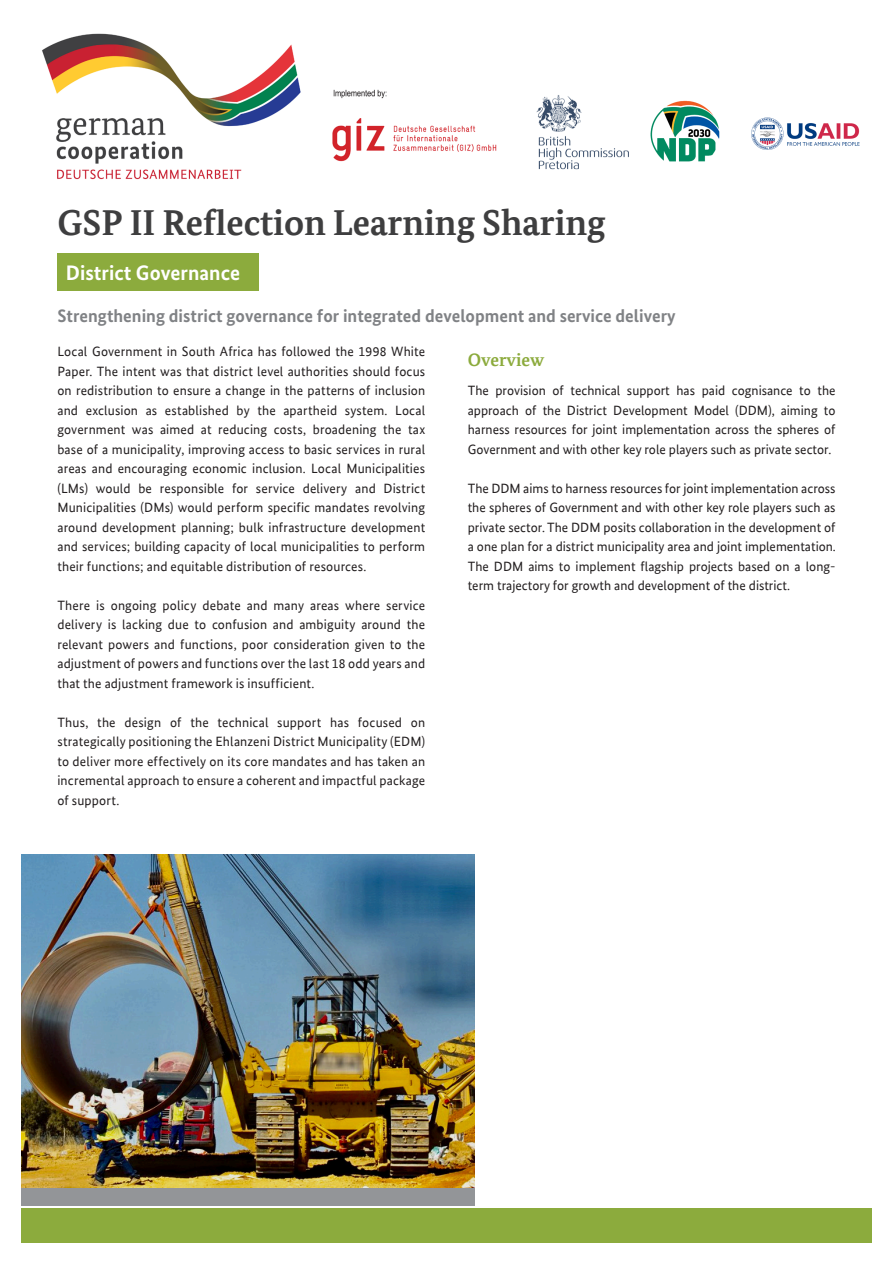
<style>
.page{position:relative;width:893px;height:1263px;background:#fff}
.page>*{position:absolute;margin:0;border:0;box-sizing:border-box;transform-origin:0 0}
.Headline{font:700 36px "Bundes Serif";color:#3e3e3f}
.Subheadline100{font:700 21px "Bundes Sans";color:#fff}
.Subheadline{font:700 18px "Bundes Sans";color:#808285}
.Überschrift1{font:700 18px "Bundes Serif";color:#8cab3d}
.Paragraph{font:13.5px/19.5px "Bundes Sans";letter-spacing:.01em;color:#231f20;text-align:justify}
.Überschrift1-2{font:13.5px/19.5px "Bundes Sans";color:#231f20;text-align:justify}
</style>
<div class="page">
<img style="left:42px;top:33px;width:455px;height:147px">
<div style="left:21px;top:1208px;width:851px;height:34px;background:#8cab3d"></div>
<div style="left:21px;top:855px;width:454px;height:350px;background:#939598"></div>
<img style="left:21px;top:855px;width:454px;height:332px">
<div style="left:57px;top:253px;width:202px;height:37px;background:#8cab3d"></div>
<img style="left:536px;top:95px;width:93px;height:75px">
<img style="left:650px;top:100px;width:70px;height:62px">
<img style="left:751px;top:117px;width:109px;height:33px">
<p class="Headline" style="left:57px;top:202px;width:550px">GSP II Reflection Learning Sharing</p>
<p class="Subheadline100" style="left:66px;top:261px;width:176px">District Governance</p>
<p class="Subheadline" style="left:57px;top:305px;width:620px">Strengthening district governance for integrated development and service delivery</p>
<p class="Paragraph" style="left:57px;top:342px;width:369px">Local Government in South Africa has followed the 1998 White Paper. The intent was that district level authorities should focus on redistribution to ensure a change in the patterns of inclusion and exclusion as established by the apartheid system. Local government was aimed at reducing costs, broadening the tax base of a municipality, improving access to basic services in rural areas and encouraging economic inclusion. Local Municipalities (LMs) would be responsible for service delivery and District Municipalities (DMs) would perform specific mandates revolving around development planning; bulk infrastructure development and services; building capacity of local municipalities to perform their functions; and equitable distribution of resources.</p>
<p class="Paragraph" style="left:57px;top:595px;width:369px">There is ongoing policy debate and many areas where service delivery is lacking due to confusion and ambiguity around the relevant powers and functions, poor consideration given to the adjustment of powers and functions over the last 18 odd years and that the adjustment framework is insufficient.</p>
<p class="Paragraph" style="left:57px;top:712px;width:369px">Thus, the design of the technical support has focused on strategically positioning the Ehlanzeni District Municipality (EDM) to deliver more effectively on its core mandates and has taken an incremental approach to ensure a coherent and impactful package of support.</p>
<p class="Überschrift1" style="left:468px;top:349px;width:78px">Overview</p>
<p class="Überschrift1-2" style="left:468px;top:381px;width:369px">The provision of technical support has paid cognisance to the approach of the District Development Model (DDM), aiming to harness resources for joint implementation across the spheres of Government and with other key role players such as private sector.</p>
<p class="Überschrift1-2" style="left:468px;top:478px;width:370px">The DDM aims to harness resources for joint implementation across the spheres of Government and with other key role players such as private sector. The DDM posits collaboration in the development of a one plan for a district municipality area and joint implementation.<br>The DDM aims to implement flagship projects based on a long&shy;term trajectory for growth and development of the district.</p>
</div>
